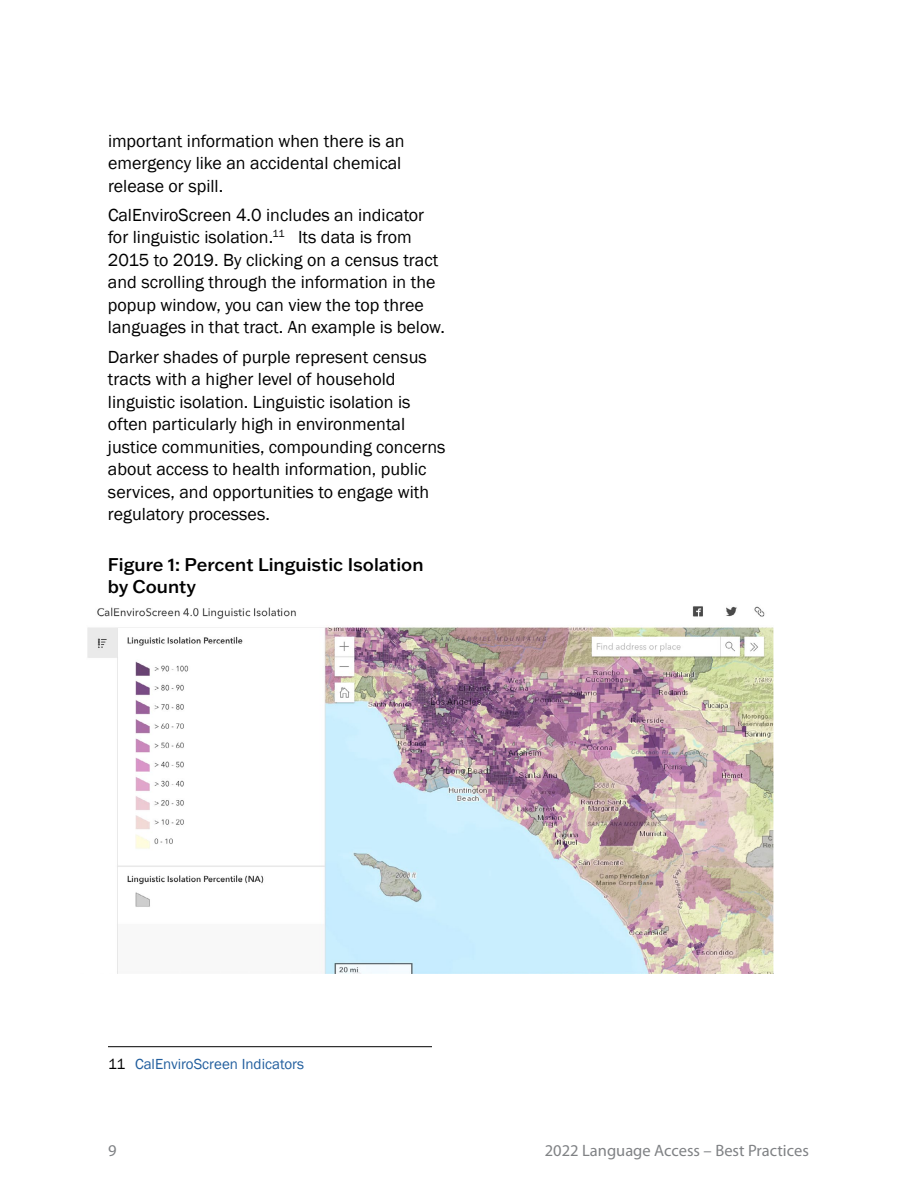
<style>
.page{position:relative;width:918px;height:1188px;background:#fff}
.page>*{position:absolute;margin:0;border:0;box-sizing:border-box;transform-origin:0 0}
.Paragraph_Style_1{font:18px/22.5px "Franklin Gothic";color:#000}
.Paragraph_Style_1-2{font:500 18px/22.5px "Franklin Gothic ATF";color:#000}
.t1{font:16.5px "Myriad Pro";color:#808285}
.Paragraph_Style_1-3{font:15px "Franklin Gothic";color:#215e9e}
.s1{color:#000}
</style>
<div class="page">
<hr style="left:108px;top:1046px;width:324px;height:1px;background:#000">
<img style="left:87px;top:606px;width:686px;height:367px">
<p class="Paragraph_Style_1" style="left:108px;top:130px;width:298px">important information when there is an emergency like an accidental chemical release or spill.</p>
<p class="Paragraph_Style_1" style="left:108px;top:204px;width:318px">CalEnviroScreen 4.0 includes an indicator for linguistic isolation.<sup>11</sup></p>
<p class="Paragraph_Style_1" style="left:108px;top:226px;width:339px;text-indent:190px">Its data is from 2015 to 2019. By clicking on a census tract and scrolling through the information in the popup window, you can view the top three languages in that tract. An example is below.</p>
<p class="Paragraph_Style_1" style="left:108px;top:346px;width:339px">Darker shades of purple represent census tracts with a higher level of household linguistic isolation. Linguistic isolation is often particularly high in environmental justice communities, compounding concerns about access to health information, public services, and opportunities to engage with regulatory processes.</p>
<p class="Paragraph_Style_1-2" style="left:108px;top:553px;width:317px">Figure 1: Percent Linguistic Isolation by County</p>
<p class="Paragraph_Style_1-3" style="left:108px;top:1055px;width:198px"><span class="s1">11</span> CalEnviroScreen Indicators</p>
<p class="t1" style="left:108px;top:1140px;width:10px">9</p>
<p class="t1" style="left:545px;top:1140px;width:266px">2022 Language Access – Best Practices</p>
</div>
